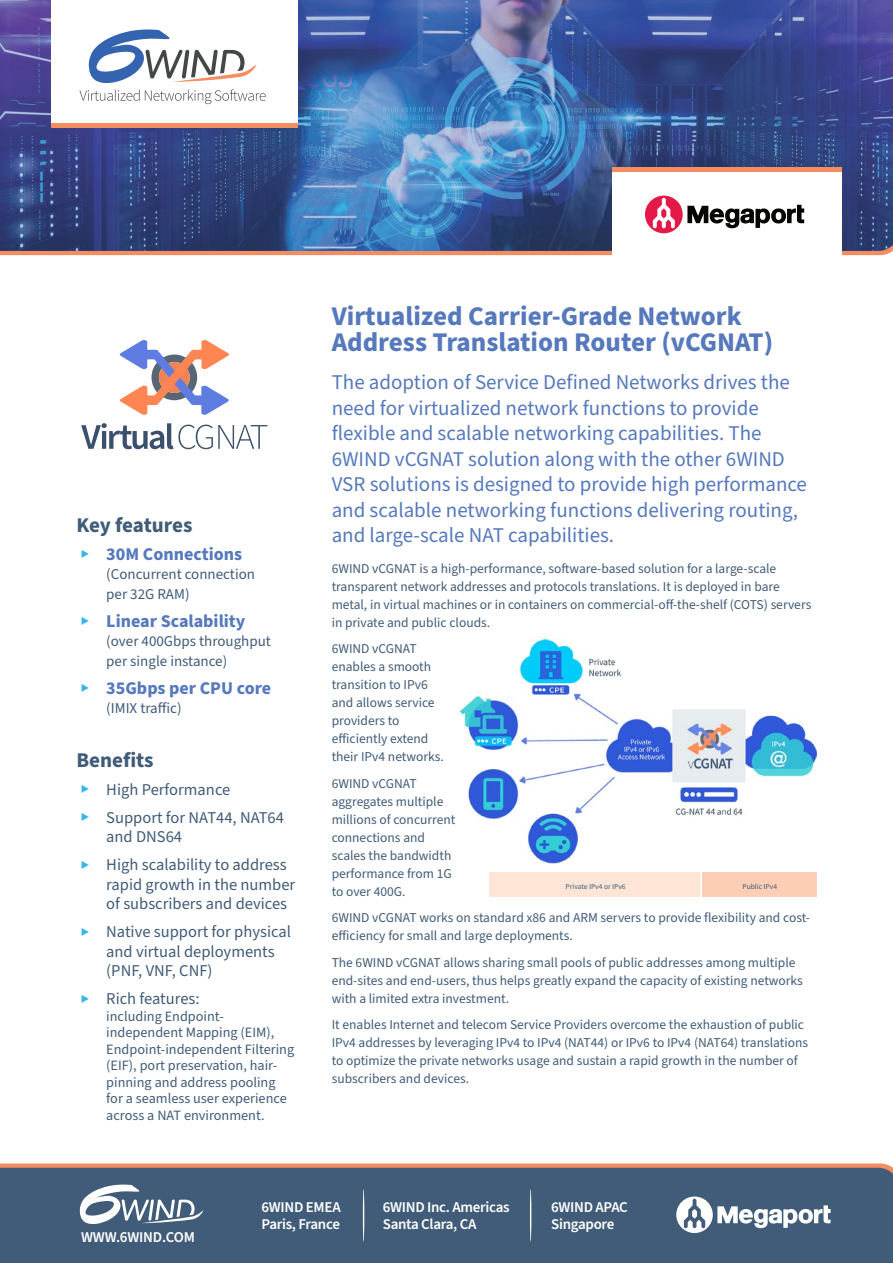
<style>
.page{position:relative;width:893px;height:1263px;background:#fff}
.page>*{position:absolute;margin:0;border:0;box-sizing:border-box;transform-origin:0 0}
.Introduction_Paragraph{font:700 27px/25.5px "Source Sans Pro";color:#5679bd}
.Introduction_Paragraph-2{font:21px/25.5px "Source Sans Pro";color:#5679bd}
.t1{font:700 21px "Source Sans Pro";letter-spacing:-.005em;color:#405c78}
.t2{font:700 18px "Source Sans Pro";color:#5679bd}
.t3{font:16.5px/19.5px "Source Sans Pro";color:#405c78}
.t4{font:15px/19.5px "Source Sans Pro";color:#405c78}
.t5{font:600 15px/16.5px "Source Sans Pro";letter-spacing:-.02em;color:#fff}
.t6{font:14.25px/16.5px "Source Sans Pro";color:#405c78}
.Body_Text{font:13.5px/18px "Source Sans Pro";color:#405c78}
.Body_Text-2{font:7.5px "Source Sans Pro";color:#405c78}
.s1{font-weight:400;font-size:27px;color:#39b4e7}
.s2{font-size:27px;color:#39b4e7}
</style>
<div class="page">
<svg style="left:0;top:1163px;width:893px;height:5px;background:#ed9571"></svg>
<div style="left:0;top:1168px;width:893px;height:95px;background:#405c78"></div>
<svg style="left:80px;top:1184px;width:124px;height:40px"></svg>
<hr style="left:530px;top:1189px;width:1px;height:53px;background:#fff;border-radius:50%">
<hr style="left:363px;top:1189px;width:1px;height:53px;background:#fff;border-radius:50%">
<svg style="left:676px;top:1196px;width:155px;height:37px"></svg>
<img style="left:0;top:0;width:893px;height:251px">
<svg style="left:81px;top:423px;width:186px;height:26px"></svg>
<svg style="left:119px;top:340px;width:110px;height:75px"></svg>
<div style="left:490px;top:873px;width:210px;height:24px;background:#fee5d6"></div>
<div style="left:702px;top:873px;width:114px;height:24px;background:#fcceb5"></div>
<img style="left:459px;top:638px;width:357px;height:226px">
<div style="left:612px;top:169px;width:230px;height:93px;background:#fff"></div>
<hr style="left:612px;top:167px;width:230px;height:4px;background:#f68d60">
<svg style="left:645px;top:196px;width:159px;height:37px"></svg>
<div style="left:51px;top:0;width:247px;height:128px;background:#fff"></div>
<hr style="left:51px;top:124px;width:247px;height:4px;background:#f68d60">
<svg style="left:79px;top:29px;width:187px;height:75px"></svg>
<p class="t1" style="left:77px;top:510px;width:117px">Key features</p>
<p class="t2" style="left:81px;top:542px;width:163px"><span class="s1">▸</span> 30M Connections</p>
<p class="t4" style="left:106px;top:565px;width:150px">(Concurrent connection per 32G RAM)</p>
<p class="t2" style="left:81px;top:609px;width:166px"><span class="s1">▸</span> Linear Scalability</p>
<p class="t4" style="left:106px;top:632px;width:166px">(over 400Gbps throughput per single instance)</p>
<p class="t2" style="left:81px;top:676px;width:192px"><span class="s1">▸</span> 35Gbps per CPU core</p>
<p class="t4" style="left:106px;top:699px;width:77px">(IMIX traffic)</p>
<p class="t1" style="left:77px;top:746px;width:79px">Benefits</p>
<p class="t3" style="left:81px;top:780px;width:151px"><span class="s2">▸</span> High Performance</p>
<p class="t3" style="left:106px;top:808px;width:179px;text-indent:-26px"><span class="s2">▸</span> Support for NAT44, NAT64 and DNS64</p>
<p class="t3" style="left:106px;top:856px;width:191px;text-indent:-26px"><span class="s2">▸</span> High scalability to address rapid growth in the number of subscribers and devices</p>
<p class="t3" style="left:106px;top:923px;width:186px;text-indent:-26px"><span class="s2">▸</span> Native support for physical and virtual deployments (PNF, VNF, CNF)</p>
<p class="t3" style="left:81px;top:990px;width:120px"><span class="s2">▸</span> Rich features:</p>
<p class="t6" style="left:106px;top:1008px;width:189px">including Endpoint&shy;independent Mapping (EIM),<br>Endpoint-independent Filtering (EIF), port preservation, hair&shy;pinning and address pooling for a seamless user experience across a NAT environment.</p>
<p class="Introduction_Paragraph" style="left:332px;top:304px;width:443px">Virtualized Carrier-Grade Network<br>Address Translation Router (vCGNAT)</p>
<p class="Introduction_Paragraph-2" style="left:332px;top:370px;width:477px">The adoption of Service Defined Networks drives the need for virtualized network functions to provide flexible and scalable networking capabilities. The 6WIND vCGNAT solution along with the other 6WIND VSR solutions is designed to provide high performance and scalable networking functions delivering routing, and large-scale NAT capabilities.</p>
<p class="Body_Text" style="left:332px;top:560px;width:481px">6WIND vCGNAT is a high-performance, software-based solution for a large-scale transparent network addresses and protocols translations. It is deployed in bare metal, in virtual machines or in containers on commercial-off-the-shelf (COTS) servers in private and public clouds.</p>
<p class="Body_Text" style="left:332px;top:640px;width:114px">6WIND vCGNAT enables a smooth transition to IPv6 and allows service providers to efficiently extend their IPv4 networks.</p>
<p class="Body_Text" style="left:332px;top:775px;width:125px">6WIND vCGNAT aggregates multiple millions of concurrent connections and scales the bandwidth performance from 1G to over 400G.</p>
<p class="Body_Text" style="left:332px;top:909px;width:480px">6WIND vCGNAT works on standard x86 and ARM servers to provide flexibility and cost&shy;efficiency for small and large deployments.</p>
<p class="Body_Text" style="left:332px;top:954px;width:473px">The 6WIND vCGNAT allows sharing small pools of public addresses among multiple end-sites and end-users, thus helps greatly expand the capacity of existing networks with a limited extra investment.</p>
<p class="Body_Text" style="left:332px;top:1016px;width:478px">It enables Internet and telecom Service Providers overcome the exhaustion of public IPv4 addresses by leveraging IPv4 to IPv4 (NAT44) or IPv6 to IPv4 (NAT64) translations to optimize the private networks usage and sustain a rapid growth in the number of subscribers and devices.</p>
<p class="Body_Text-2" style="left:566px;top:881px;width:62px">Private IPv4 or IPv6</p>
<p class="Body_Text-2" style="left:742px;top:881px;width:36px">Public IPv4</p>
<p class="t5" style="left:81px;top:1229px;width:115px">WWW.6WIND.COM</p>
<p class="t5" style="left:383px;top:1200px;width:128px">6WIND Inc. Americas<br>Santa Clara, CA</p>
<p class="t5" style="left:261px;top:1200px;width:81px">6WIND EMEA<br>Paris, France</p>
<p class="t5" style="left:551px;top:1200px;width:78px">6WIND APAC<br>Singapore</p>
</div>
